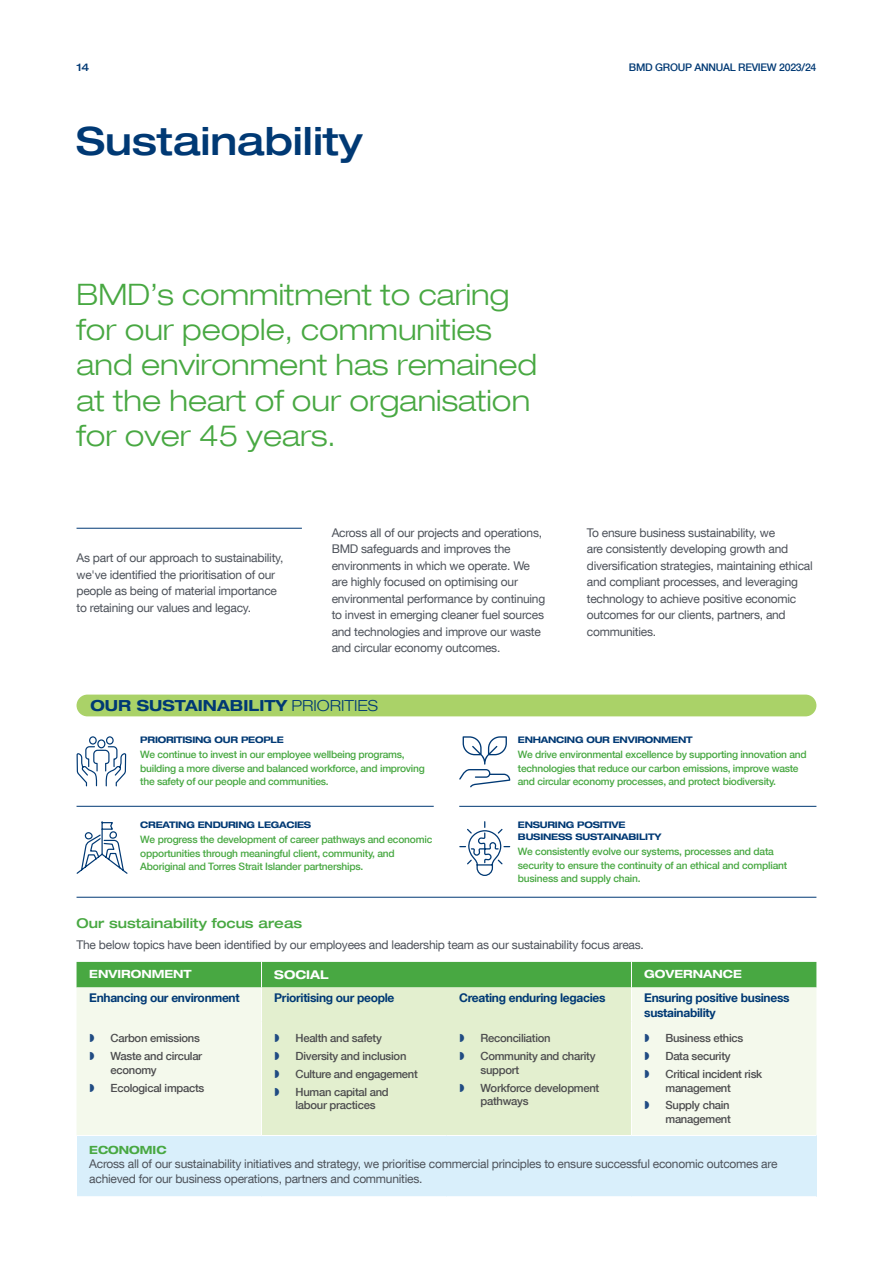
<style>
.page{position:relative;width:893px;height:1263px;background:#fff}
.page>*{position:absolute;margin:0;border:0;box-sizing:border-box;transform-origin:0 0}
.t1{font:500 expanded 39px "Helvetica Neue LT Com";color:#003974}
.t2{font:300 expanded 29.55px/35.4px "Helvetica Neue LT Com";color:#48a842}
.t3{font:700 expanded 15.3px "Helvetica Neue LT Com";color:#003974}
.t4{font:500 expanded 13.5px "Helvetica Neue LT Com";color:#48a842}
.t5{font:12px/16.5px "Helvetica Neue LT Com";letter-spacing:-.02em;color:#4d525a}
.t6{font:700 12px/15px "Helvetica Neue LT Com";letter-spacing:-.025em;color:#003974}
.t7{font:700 expanded 12px "Helvetica Neue LT Com";color:#fff}
.t8{font:500 11.25px/17.7px "Helvetica Neue LT Com";letter-spacing:-.025em;color:#4d4d4f}
.t9{font:700 expanded 11.25px "Helvetica Neue LT Com";color:#fff}
.t10{font:700 expanded 11.25px "Helvetica Neue LT Com";color:#48a842}
.t11{font:500 10.5px "Helvetica Neue LT Com";letter-spacing:-.025em;color:#003974}
.t12{font:500 expanded 10.5px "Helvetica Neue LT Com";color:#003974}
.t13{font:500 10.2px/13.5px "Helvetica Neue LT Com";letter-spacing:-.025em;color:#48a842}
.t14{font:700 expanded 9px/12px "Helvetica Neue LT Com";letter-spacing:-.025em;color:#003974}
.s1{font-weight:300}
</style>
<div class="page">
<hr style="left:77px;top:528px;width:225px;height:1px;background:#003974">
<div style="left:77px;top:987px;width:739px;height:148px;background:#f4f9ec"></div>
<div style="left:262px;top:987px;width:369px;height:148px;background:#e3efcf"></div>
<div style="left:77px;top:1135px;width:739px;height:62px;background:#d9effb"></div>
<hr style="left:77px;top:1196px;width:184px;height:1px;background:#fff">
<hr style="left:261px;top:1196px;width:185px;height:1px;background:#fff">
<hr style="left:446px;top:1196px;width:185px;height:1px;background:#fff">
<hr style="left:631px;top:1196px;width:185px;height:1px;background:#fff">
<hr style="left:77px;top:1135px;width:184px;height:1px;background:#fff">
<hr style="left:261px;top:1135px;width:185px;height:1px;background:#fff">
<hr style="left:446px;top:1135px;width:185px;height:1px;background:#fff">
<hr style="left:631px;top:1135px;width:185px;height:1px;background:#fff">
<div style="left:77px;top:962px;width:739px;height:25px;background:#48a842"></div>
<hr style="left:261px;top:987px;width:1px;height:35px;background:#fff">
<hr style="left:631px;top:987px;width:1px;height:35px;background:#fff">
<hr style="left:261px;top:1022px;width:1px;height:113px;background:#fff">
<hr style="left:631px;top:1022px;width:1px;height:113px;background:#fff">
<div style="left:77px;top:695px;width:739px;height:21px;background:#aad268;border-radius:11px"></div>
<hr style="left:77px;top:897px;width:739px;height:1px;background:#003974">
<hr style="left:77px;top:806px;width:357px;height:1px;background:#003974">
<hr style="left:459px;top:806px;width:357px;height:1px;background:#003974">
<svg style="left:459px;top:736px;width:51px;height:51px"></svg>
<svg style="left:76px;top:694px;width:53px;height:204px"></svg>
<svg style="left:459px;top:821px;width:52px;height:55px"></svg>
<svg style="left:90px;top:1034px;width:4px;height:8px"></svg>
<svg style="left:90px;top:1052px;width:4px;height:8px"></svg>
<svg style="left:90px;top:1083px;width:4px;height:8px"></svg>
<svg style="left:275px;top:1034px;width:4px;height:8px"></svg>
<svg style="left:275px;top:1052px;width:4px;height:8px"></svg>
<svg style="left:275px;top:1070px;width:4px;height:8px"></svg>
<svg style="left:275px;top:1087px;width:4px;height:9px"></svg>
<svg style="left:460px;top:1034px;width:4px;height:8px"></svg>
<svg style="left:460px;top:1052px;width:4px;height:8px"></svg>
<svg style="left:460px;top:1083px;width:4px;height:8px"></svg>
<svg style="left:645px;top:1034px;width:4px;height:8px"></svg>
<svg style="left:645px;top:1052px;width:4px;height:8px"></svg>
<svg style="left:645px;top:1070px;width:4px;height:8px"></svg>
<svg style="left:645px;top:1101px;width:4px;height:8px"></svg>
<p class="t12" style="left:77px;top:61px;width:14px">14</p>
<p class="t11" style="left:629px;top:61px;width:189px">BMD GROUP ANNUAL REVIEW 2023/24</p>
<h1 class="t1" style="left:76px;top:117px;width:288px">Sustainability</h1>
<h2 class="t2" style="left:77px;top:276px;width:462px">BMD’s commitment to caring for our people, communities and environment has remained at the heart of our organisation for over 45 years.</h2>
<p class="t5" style="left:77px;top:550px;width:208px">As part of our approach to sustainability, we've identified the prioritisation of our people as being of material importance to retaining our values and legacy.</p>
<p class="t5" style="left:332px;top:524px;width:215px">Across all of our projects and operations, BMD safeguards and improves the environments in which we operate. We are highly focused on optimising our environmental performance by continuing to invest in emerging cleaner fuel sources and technologies and improve our waste and circular economy outcomes.</p>
<p class="t5" style="left:587px;top:524px;width:227px">To ensure business sustainability, we<br>are consistently developing growth and diversification strategies, maintaining ethical and compliant processes, and leveraging technology to achieve positive economic outcomes for our clients, partners, and communities.</p>
<p class="t3" style="left:91px;top:695px;width:289px">OUR SUSTAINABILITY <span class="s1">PRIORITIES</span></p>
<p class="t14" style="left:140px;top:733px;width:145px">PRIORITISING OUR PEOPLE</p>
<p class="t13" style="left:140px;top:748px;width:286px">We continue to invest in our employee wellbeing programs, building a more diverse and balanced workforce, and improving the safety of our people and communities.</p>
<p class="t14" style="left:140px;top:818px;width:172px">CREATING ENDURING LEGACIES</p>
<p class="t13" style="left:140px;top:833px;width:294px">We progress the development of career pathways and economic opportunities through meaningful client, community, and<br>Aboriginal and Torres Strait Islander partnerships.</p>
<p class="t14" style="left:518px;top:733px;width:176px">ENHANCING OUR ENVIRONMENT</p>
<p class="t13" style="left:518px;top:748px;width:290px">We drive environmental excellence by supporting innovation and technologies that reduce our carbon emissions, improve waste and circular economy processes, and protect biodiversity.</p>
<p class="t14" style="left:518px;top:818px;width:145px">ENSURING POSITIVE<br>BUSINESS SUSTAINABILITY</p>
<p class="t13" style="left:518px;top:845px;width:271px">We consistently evolve our systems, processes and data security to ensure the continuity of an ethical and compliant business and supply chain.</p>
<p class="t4" style="left:77px;top:915px;width:227px">Our sustainability focus areas</p>
<p class="t5" style="left:77px;top:936px;width:569px">The below topics have been identified by our employees and leadership team as our sustainability focus areas.</p>
<p class="t9" style="left:89px;top:967px;width:104px">ENVIRONMENT</p>
<p class="t7" style="left:274px;top:967px;width:56px">SOCIAL</p>
<p class="t9" style="left:644px;top:967px;width:99px">GOVERNANCE</p>
<p class="t6" style="left:89px;top:990px;width:152px">Enhancing our environment</p>
<p class="t6" style="left:274px;top:990px;width:122px">Prioritising our people</p>
<p class="t6" style="left:459px;top:990px;width:148px">Creating enduring legacies</p>
<p class="t6" style="left:644px;top:990px;width:147px">Ensuring positive business sustainability</p>
<p class="t8" style="left:111px;top:1029px;width:93px">Carbon emissions<br>Waste and circular</p>
<p class="t8" style="left:111px;top:1061px;width:95px">economy<br>Ecological impacts</p>
<p class="t8" style="left:296px;top:1029px;width:124px">Health and safety<br>Diversity and inclusion<br>Culture and engagement<br>Human capital and</p>
<p class="t8" style="left:296px;top:1096px;width:81px">labour practices</p>
<p class="t8" style="left:480px;top:1029px;width:117px">Reconciliation<br>Community and charity</p>
<p class="t8" style="left:480px;top:1061px;width:120px">support<br>Workforce development</p>
<p class="t8" style="left:480px;top:1092px;width:50px">pathways</p>
<p class="t8" style="left:665px;top:1029px;width:98px">Business ethics<br>Data security<br>Critical incident risk</p>
<p class="t8" style="left:665px;top:1078px;width:67px">management<br>Supply chain</p>
<p class="t8" style="left:665px;top:1110px;width:67px">management</p>
<p class="t10" style="left:89px;top:1143px;width:79px">ECONOMIC</p>
<p class="t5" style="left:89px;top:1157px;width:690px;line-height:14.2px">Across all of our sustainability initiatives and strategy, we prioritise commercial principles to ensure successful economic outcomes are achieved for our business operations, partners and communities.</p>
</div>
